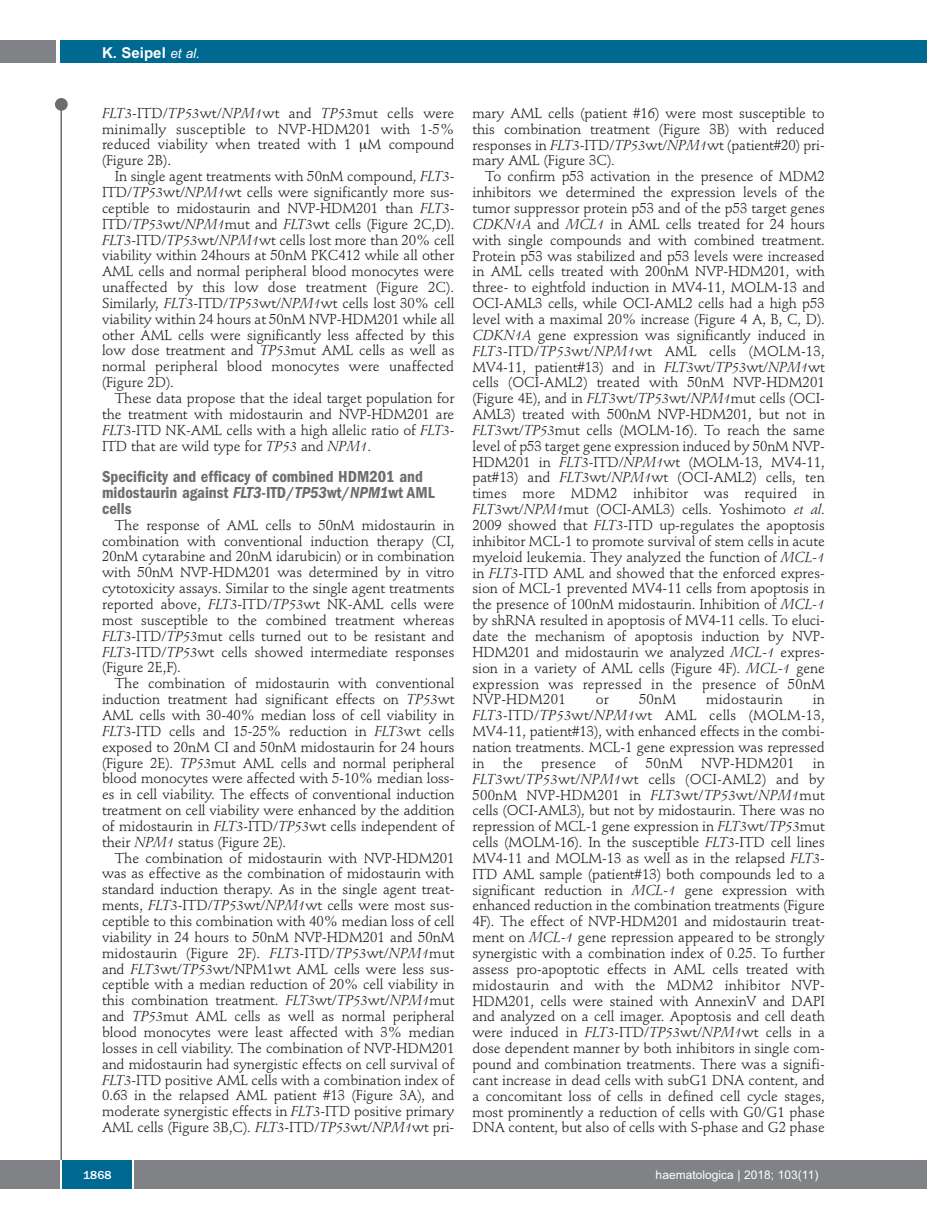
<style>
.page{position:relative;width:927px;height:1225px;background:#fff}
.page>*{position:absolute;margin:0;border:0;box-sizing:border-box;transform-origin:0 0}
.t1{font:600 condensed 16.5px/15.9px "Franklin Gothic";color:#6c6d70}
.t2{font:700 15px "Arial";color:#fff}
.t3{font:14.25px/15.9px "Stempel Schneidler";letter-spacing:-.005em;color:#231f20;text-align:justify}
.t4{font:14.25px "Stempel Schneidler";letter-spacing:.015em;color:#231f20}
.t5{font:12px "Arial";color:#fff}
.t6{font:500 12px "Franklin Gothic";color:#fff}
.s1{font-weight:400;font-style:italic;font-size:13.5px}
.s2{font-style:italic}
</style>
<div class="page">
<div style="left:911px;top:40px;width:16px;height:22px;background:#006991"></div>
<div style="left:910px;top:1160px;width:17px;height:28px;background:#808285"></div>
<div style="left:55px;top:98px;width:13px;height:13px;background:#6c6d70;border-radius:50%"></div>
<hr style="left:60px;top:101px;width:2px;height:1061px;background:#6c6d70">
<div style="left:60px;top:40px;width:852px;height:22px;background:#006991"></div>
<div style="left:0;top:40px;width:56px;height:22px;background:#808285"></div>
<div style="left:0;top:1160px;width:911px;height:28px;background:#808285"></div>
<div style="left:62px;top:1160px;width:71px;height:28px;background:#006991"></div>
<hr style="left:60px;top:1160px;width:2px;height:28px;background:#fff">
<svg style="left:133px;top:1160px;width:1px;height:28px"></svg>
<p class="t2" style="left:102px;top:44px;width:100px">K. Seipel <span class="s1">et al.</span></p>
<p class="t3" style="left:102px;top:106px;width:354px"><span class="s2">FLT3</span>-ITD/<span class="s2">TP53</span>wt/<span class="s2">NPM1</span>wt and <span class="s2">TP53</span>mut cells were minimally susceptible to NVP-HDM201 with 1-5% reduced viability when treated with 1 M compound (Figure 2B).</p>
<p class="t3" style="left:102px;top:170px;width:354px;text-indent:13px">In single agent treatments with 50nM compound, <span class="s2">FLT3</span>- ITD/<span class="s2">TP53</span>wt/<span class="s2">NPM1</span>wt cells were significantly more sus&shy;ceptible to midostaurin and NVP-HDM201 than <span class="s2">FLT3</span>- ITD/<span class="s2">TP53</span>wt/<span class="s2">NPM1</span>mut and <span class="s2">FLT3</span>wt cells (Figure 2C,D).<br><span class="s2">FLT3</span>-ITD/<span class="s2">TP53</span>wt/<span class="s2">NPM1</span>wt cells lost more than 20% cell viability within 24hours at 50nM PKC412 while all other AML cells and normal peripheral blood monocytes were unaffected by this low dose treatment (Figure 2C).<br>Similarly, <span class="s2">FLT3</span>-ITD/<span class="s2">TP53</span>wt/<span class="s2">NPM1</span>wt cells lost 30% cell viability within 24 hours at 50nM NVP-HDM201 while all other AML cells were significantly less affected by this low dose treatment and <span class="s2">TP53</span>mut AML cells as well as normal peripheral blood monocytes were unaffected (Figure 2D).</p>
<p class="t3" style="left:102px;top:391px;width:354px;text-indent:13px">These data propose that the ideal target population for the treatment with midostaurin and NVP-HDM201 are <span class="s2">FLT3</span>-ITD NK-AML cells with a high allelic ratio of <span class="s2">FLT3</span>- ITD that are wild type for <span class="s2">TP53</span> and <span class="s2">NPM1</span>.</p>
<p class="t1" style="left:102px;top:470px;width:334px">Specificity and efficacy of combined HDM201 and midostaurin against <span class="s2">FLT3</span>-ITD/<span class="s2">TP53</span>wt/<span class="s2">NPM1</span>wt AML cells</p>
<p class="t3" style="left:102px;top:518px;width:354px;text-indent:13px">The response of AML cells to 50nM midostaurin in combination with conventional induction therapy (CI, 20nM cytarabine and 20nM idarubicin) or in combination with 50nM NVP-HDM201 was determined by in vitro cytotoxicity assays. Similar to the single agent treatments reported above, <span class="s2">FLT3</span>-ITD/<span class="s2">TP53</span>wt NK-AML cells were most susceptible to the combined treatment whereas <span class="s2">FLT3</span>-ITD/<span class="s2">TP53</span>mut cells turned out to be resistant and <span class="s2">FLT3</span>-ITD/<span class="s2">TP53</span>wt cells showed intermediate responses (Figure 2E,F).</p>
<p class="t3" style="left:102px;top:677px;width:354px;text-indent:13px">The combination of midostaurin with conventional induction treatment had significant effects on <span class="s2">TP53</span>wt AML cells with 30-40% median loss of cell viability in <span class="s2">FLT3</span>-ITD cells and 15-25% reduction in <span class="s2">FLT3</span>wt cells exposed to 20nM CI and 50nM midostaurin for 24 hours (Figure 2E). <span class="s2">TP53</span>mut AML cells and normal peripheral blood monocytes were affected with 5-10% median loss&shy;es in cell viability. The effects of conventional induction treatment on cell viability were enhanced by the addition of midostaurin in <span class="s2">FLT3</span>-ITD/<span class="s2">TP53</span>wt cells independent of their <span class="s2">NPM1</span> status (Figure 2E).</p>
<p class="t3" style="left:102px;top:851px;width:354px;text-indent:13px">The combination of midostaurin with NVP-HDM201 was as effective as the combination of midostaurin with standard induction therapy. As in the single agent treat&shy;ments, <span class="s2">FLT3</span>-ITD/<span class="s2">TP53</span>wt/<span class="s2">NPM1</span>wt cells were most sus&shy;ceptible to this combination with 40% median loss of cell viability in 24 hours to 50nM NVP-HDM201 and 50nM midostaurin (Figure 2F). <span class="s2">FLT3</span>-ITD/<span class="s2">TP53</span>wt/<span class="s2">NPM1</span>mut and <span class="s2">FLT3</span>wt/<span class="s2">TP53</span>wt/NPM1wt AML cells were less sus&shy;ceptible with a median reduction of 20% cell viability in this combination treatment. <span class="s2">FLT3</span>wt/<span class="s2">TP53</span>wt/<span class="s2">NPM1</span>mut and <span class="s2">TP53</span>mut AML cells as well as normal peripheral blood monocytes were least affected with 3% median losses in cell viability. The combination of NVP-HDM201 and midostaurin had synergistic effects on cell survival of <span class="s2">FLT3</span>-ITD positive AML cells with a combination index of 0.63 in the relapsed AML patient #13 (Figure 3A), and moderate synergistic effects in <span class="s2">FLT3</span>-ITD positive primary AML cells (Figure 3B,C). <span class="s2">FLT3</span>-ITD/<span class="s2">TP53</span>wt/<span class="s2">NPM1</span>wt pri-</p>
<p class="t3" style="left:472px;top:106px;width:354px">mary AML cells (patient #16) were most susceptible to this combination treatment (Figure 3B) with reduced responses in <span class="s2">FLT3</span>-ITD/<span class="s2">TP53</span>wt/<span class="s2">NPM1</span>wt (patient#20) pri&shy;mary AML (Figure 3C).</p>
<p class="t3" style="left:472px;top:170px;width:354px;text-indent:13px">To confirm p53 activation in the presence of MDM2 inhibitors we determined the expression levels of the tumor suppressor protein p53 and of the p53 target genes <span class="s2">CDKN1A</span> and <span class="s2">MCL1</span> in AML cells treated for 24 hours with single compounds and with combined treatment.<br>Protein p53 was stabilized and p53 levels were increased in AML cells treated with 200nM NVP-HDM201, with three- to eightfold induction in MV4-11, MOLM-13 and OCI-AML3 cells, while OCI-AML2 cells had a high p53 level with a maximal 20% increase (Figure 4 A, B, C, D).<br><span class="s2">CDKN1A</span> gene expression was significantly induced in <span class="s2">FLT3</span>-ITD/<span class="s2">TP53</span>wt/<span class="s2">NPM1</span>wt AML cells (MOLM-13, MV4-11, patient#13) and in <span class="s2">FLT3</span>wt/<span class="s2">TP53</span>wt/<span class="s2">NPM1</span>wt cells (OCI-AML2) treated with 50nM NVP-HDM201 (Figure 4E), and in <span class="s2">FLT3</span>wt/<span class="s2">TP53</span>wt/<span class="s2">NPM1</span>mut cells (OCI-AML3) treated with 500nM NVP-HDM201, but not in <span class="s2">FLT3</span>wt/<span class="s2">TP53</span>mut cells (MOLM-16). To reach the same level of p53 target gene expression induced by 50nM NVP-HDM201 in <span class="s2">FLT3</span>-ITD/<span class="s2">NPM1</span>wt (MOLM-13, MV4-11, pat#13) and <span class="s2">FLT3</span>wt/<span class="s2">NPM1</span>wt (OCI-AML2) cells, ten times more MDM2 inhibitor was required in <span class="s2">FLT3</span>wt/<span class="s2">NPM1</span>mut (OCI-AML3) cells. Yoshimoto <span class="s2">et al</span>.<br>2009 showed that <span class="s2">FLT3</span>-ITD up-regulates the apoptosis inhibitor MCL-1 to promote survival of stem cells in acute myeloid leukemia. They analyzed the function of <span class="s2">MCL-1 </span>in <span class="s2">FLT3</span>-ITD AML and showed that the enforced expres&shy;sion of MCL-1 prevented MV4-11 cells from apoptosis in the presence of 100nM midostaurin. Inhibition of <span class="s2">MCL-1 </span>by shRNA resulted in apoptosis of MV4-11 cells. To eluci&shy;date the mechanism of apoptosis induction by NVP-HDM201 and midostaurin we analyzed <span class="s2">MCL-1</span> expres&shy;sion in a variety of AML cells (Figure 4F). <span class="s2">MCL-1</span> gene expression was repressed in the presence of 50nM NVP-HDM201</p>
<p class="t3" style="left:596px;top:693px;width:15px">or</p>
<p class="t3" style="left:639px;top:693px;width:39px">50nM</p>
<p class="t4" style="left:706px;top:693px;width:78px">midostaurin</p>
<p class="t3" style="left:472px;top:693px;width:354px;text-indent:340px">in <span class="s2">FLT3</span>-ITD/<span class="s2">TP53</span>wt/<span class="s2">NPM1</span>wt AML cells (MOLM-13, MV4-11, patient#13), with enhanced effects in the combi&shy;nation treatments. MCL-1 gene expression was repressed in</p>
<p class="t3" style="left:503px;top:756px;width:22px">the</p>
<p class="t4" style="left:541px;top:757px;width:57px">presence</p>
<p class="t3" style="left:615px;top:756px;width:14px">of</p>
<p class="t3" style="left:646px;top:756px;width:39px">50nM</p>
<p class="t4" style="left:701px;top:757px;width:95px">NVP-HDM201</p>
<p class="t3" style="left:472px;top:756px;width:354px;text-indent:340px">in <span class="s2">FLT3</span>wt/<span class="s2">TP53</span>wt/<span class="s2">NPM1</span>wt cells (OCI-AML2) and by 500nM NVP-HDM201 in <span class="s2">FLT3</span>wt/<span class="s2">TP53</span>wt/<span class="s2">NPM1</span>mut cells (OCI-AML3), but not by midostaurin. There was no repression of MCL-1 gene expression in <span class="s2">FLT3</span>wt/<span class="s2">TP53</span>mut cells (MOLM-16). In the susceptible <span class="s2">FLT3</span>-ITD cell lines MV4-11 and MOLM-13 as well as in the relapsed <span class="s2">FLT3</span>- ITD AML sample (patient#13) both compounds led to a significant reduction in <span class="s2">MCL-1</span> gene expression with enhanced reduction in the combination treatments (Figure 4F). The effect of NVP-HDM201 and midostaurin treat&shy;ment on <span class="s2">MCL-1</span> gene repression appeared to be strongly synergistic with a combination index of 0.25. To further assess pro-apoptotic effects in AML cells treated with midostaurin and with the MDM2 inhibitor NVP-HDM201, cells were stained with AnnexinV and DAPI and analyzed on a cell imager. Apoptosis and cell death were induced in <span class="s2">FLT3</span>-ITD/<span class="s2">TP53</span>wt/<span class="s2">NPM1</span>wt cells in a dose dependent manner by both inhibitors in single com&shy;pound and combination treatments. There was a signifi&shy;cant increase in dead cells with subG1 DNA content, and a concomitant loss of cells in defined cell cycle stages, most prominently a reduction of cells with G0/G1 phase DNA content, but also of cells with S-phase and G2 phase</p>
<p class="t6" style="left:83px;top:1167px;width:30px">1868</p>
<p class="t5" style="left:656px;top:1167px;width:164px">haematologica | 2018; 103(11)</p>
</div>
